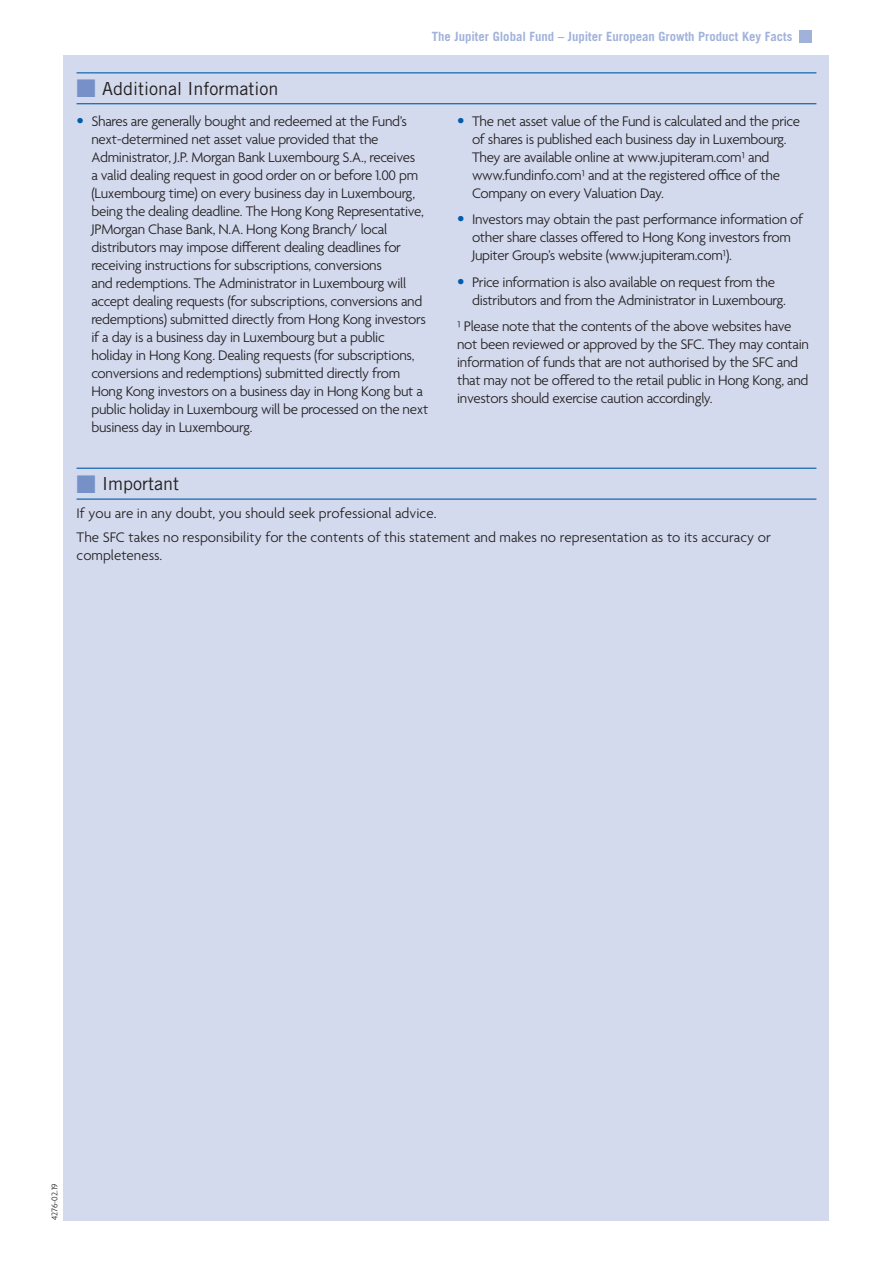
<style>
.page{position:relative;width:893px;height:1263px;background:#fff}
.page>*{position:absolute;margin:0;border:0;box-sizing:border-box;transform-origin:0 0}
.t1{font:18px "Trade Gothic LT Std";color:#231f20}
.t2{font:300 15px/18px "Agenda";letter-spacing:-.02em;color:#231f20}
.t3{font:300 15px/24.3px "Agenda";color:#231f20}
.t4{font:700 12.75px "Trade Gothic LT Std";color:#a1b2da}
.t5{font:300 9px "Agenda";color:#231f20}
.s1{color:#7591c8}
.s2{font-family:"Trade Gothic LT Std";font-weight:700;color:#015dab}
</style>
<div class="page">
<div style="left:799px;top:31px;width:13px;height:12px;background:#a1b2da"></div>
<div style="left:64px;top:55px;width:765px;height:1165px;background:#d3daee"></div>
<hr style="left:77px;top:72px;width:739px;height:1px;background:#015dab">
<hr style="left:77px;top:103px;width:739px;height:1px;background:#015dab">
<hr style="left:77px;top:468px;width:739px;height:1px;background:#015dab">
<hr style="left:77px;top:498px;width:739px;height:2px;background:#015dab">
<p class="t4" style="left:432px;top:29px;width:362px">The Jupiter Global Fund – Jupiter European Growth Product Key Facts</p>
<p class="t1" style="left:77px;top:77px;width:204px"><span class="s1">■</span> Additional Information</p>
<p class="t2" style="left:91px;top:113px;width:338px;text-indent:-15px"><span class="s2">•</span> Shares are generally bought and redeemed at the Fund’s next-determined net asset value provided that the Administrator, J.P. Morgan Bank Luxembourg S.A., receives<br>a valid dealing request in good order on or before 1.00 pm (Luxembourg time) on every business day in Luxembourg, being the dealing deadline. The Hong Kong Representative, JPMorgan Chase Bank, N.A. Hong Kong Branch/ local distributors may impose different dealing deadlines for receiving instructions for subscriptions, conversions<br>and redemptions. The Administrator in Luxembourg will accept dealing requests (for subscriptions, conversions and redemptions) submitted directly from Hong Kong investors if a day is a business day in Luxembourg but a public holiday in Hong Kong. Dealing requests (for subscriptions, conversions and redemptions) submitted directly from Hong Kong investors on a business day in Hong Kong but a public holiday in Luxembourg will be processed on the next business day in Luxembourg.</p>
<p class="t2" style="left:472px;top:113px;width:330px;text-indent:-15px"><span class="s2">•</span> The net asset value of the Fund is calculated and the price of shares is published each business day in Luxembourg.<br>They are available online at www.jupiteram.com¹ and www.fundinfo.com¹ and at the registered office of the Company on every Valuation Day.</p>
<p class="t2" style="left:472px;top:211px;width:333px;text-indent:-15px"><span class="s2">•</span> Investors may obtain the past performance information of other share classes offered to Hong Kong investors from<br>Jupiter Group’s website (www.jupiteram.com¹).</p>
<p class="t2" style="left:472px;top:274px;width:315px;text-indent:-15px"><span class="s2">•</span> Price information is also available on request from the distributors and from the Administrator in Luxembourg.</p>
<p class="t2" style="left:457px;top:318px;width:353px">¹ Please note that the contents of the above websites have not been reviewed or approved by the SFC. They may contain information of funds that are not authorised by the SFC and that may not be offered to the retail public in Hong Kong, and investors should exercise caution accordingly.</p>
<p class="t1" style="left:77px;top:473px;width:104px"><span class="s1">■</span> Important</p>
<p class="t3" style="left:77px;top:502px;width:696px">If you are in any doubt, you should seek professional advice.<br>The SFC takes no responsibility for the contents of this statement and makes no representation as to its accuracy or</p>
<p class="t3" style="left:77px;top:544px;width:87px">completeness.</p>
<p class="t5" style="left:50px;top:1220px;width:38px;rotate:-90deg">4276-02.19</p>
</div>
